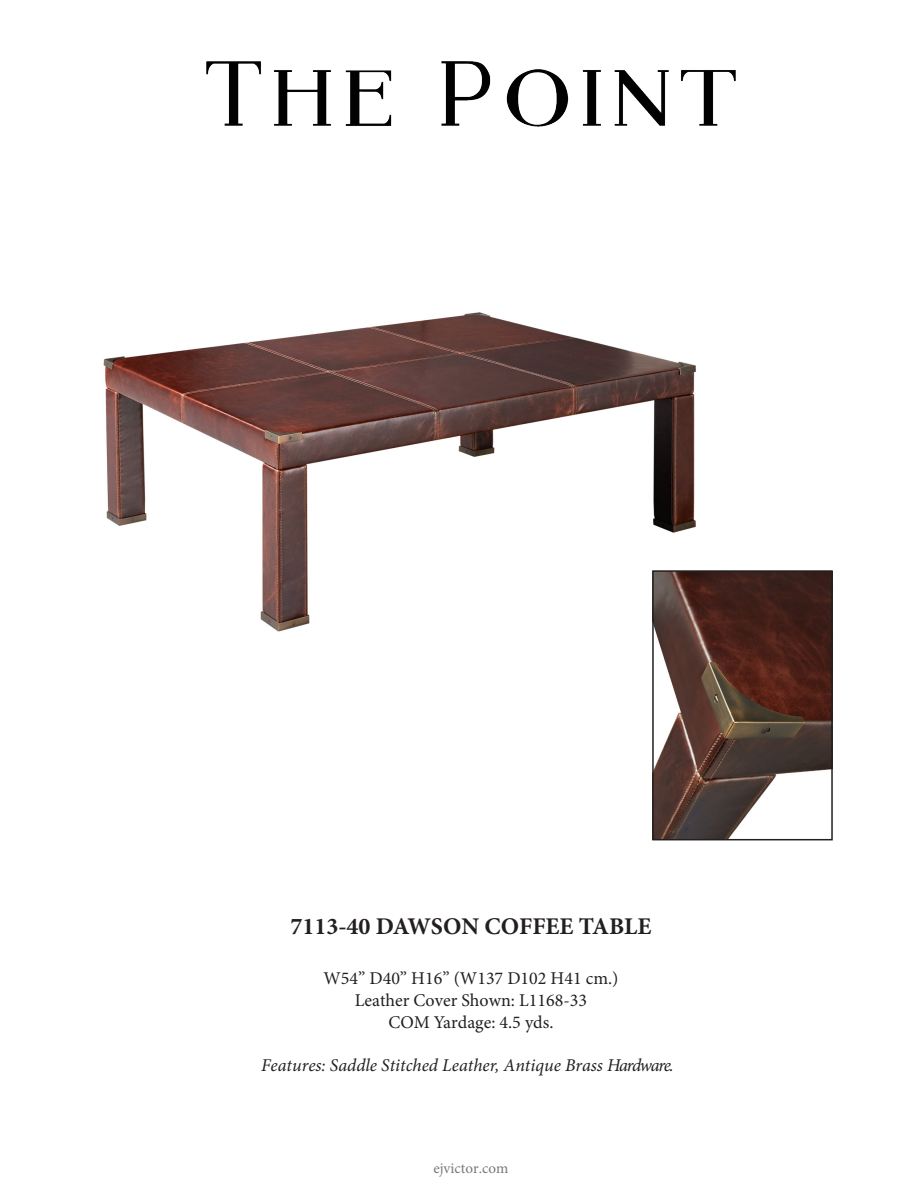
<style>
.page{position:relative;width:918px;height:1188px;background:#fff}
.page>*{position:absolute;margin:0;border:0;box-sizing:border-box;transform-origin:0 0}
.t1{font:700 24px "Minion Pro";color:#231f20}
.t2{font:18px/21.6px "Minion Pro";color:#231f20;text-align:center}
.t3{font:italic 18px "Minion Pro";color:#231f20}
.t4{font:15px "Minion Pro";color:#76787b}
</style>
<div class="page">
<img style="left:103px;top:312px;width:593px;height:320px">
<img style="left:655px;top:573px;width:175px;height:264px">
<div style="left:652px;top:570px;width:181px;height:270px;border:2px solid #231f20"></div>
<img style="left:207px;top:62px;width:529px;height:64px">
<p class="t1" style="left:290px;top:909px;width:363px">7113-40 DAWSON COFFEE TABLE</p>
<p class="t2" style="left:323px;top:968px;width:297px">W54” D40” H16” (W137 D102 H41 cm.)<br>Leather Cover Shown: L1168-33<br>COM Yardage: 4.5 yds.</p>
<p class="t3" style="left:261px;top:1053px;width:414px">Features: Saddle Stitched Leather, Antique Brass Hardware.</p>
<p class="t4" style="left:433px;top:1158px;width:77px">ejvictor.com</p>
</div>
